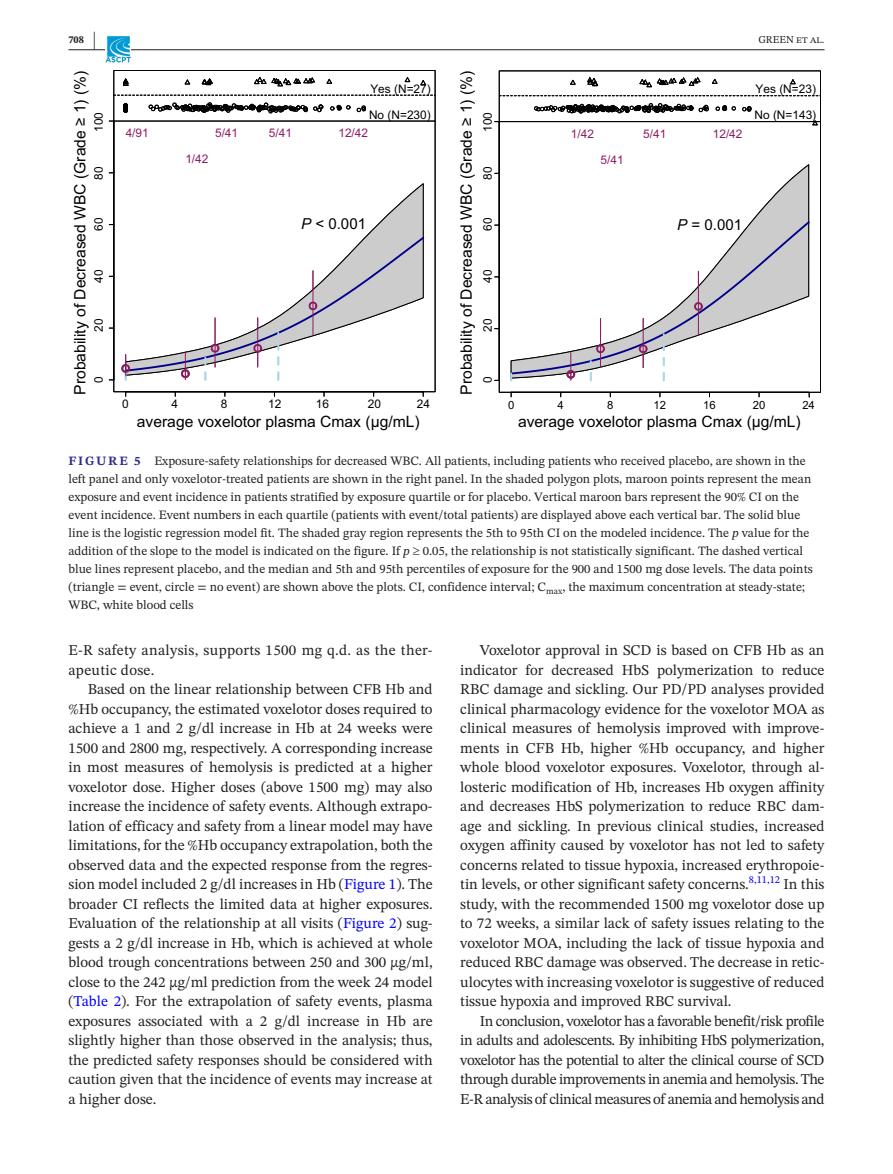
<style>
.page{position:relative;width:893px;height:1174px;background:#fff}
.page>*{position:absolute;margin:0;border:0;box-sizing:border-box;transform-origin:0 0}
.t1{font:15.6px "Arial";color:#000}
.t2{font:15.15px "Arial";color:#000}
.t3{font:15px/19.5px "STIX Two Text";color:#231f20;text-align:justify}
.t4{font:15px/19.5px "STIX Two Text";letter-spacing:.02em;color:#231f20}
.t5{font:12.75px/18px "STIX Two Text";color:#231f20}
.t6{font:11.85px/25.8px "Arial";color:#000}
.t7{font:11.85px "Arial";color:#8b1c62}
.t8{font:11.25px "Arial";color:#000}
.t9{font:10.5px "STIX Two Text";color:#231f20}
.t10{font:700 10.5px "STIX Two Text";color:#231f20}
.s1{font-size:21px}
.s2{font-size:15.15px}
.s3{font-style:italic}
.s4{font-weight:700;color:#2c2d8c}
.s5{color:#00f}
</style>
<div class="page">
<hr style="left:68px;top:49px;width:756px;height:1px;background:#231f20">
<img style="left:105px;top:37px;width:26px;height:25px">
<svg style="left:109px;top:70px;width:327px;height:327px"></svg>
<div style="left:114px;top:70px;width:321px;height:322px;border:1px solid #000"></div>
<svg style="left:125px;top:183px;width:299px;height:52px"></svg>
<hr style="left:114px;top:121px;width:321px;height:1px;background:#000">
<svg style="left:114px;top:77px;width:321px;height:36px"></svg>
<svg style="left:120px;top:235px;width:306px;height:145px"></svg>
<hr style="left:215px;top:318px;width:1px;height:49px;background:#8b1c62">
<hr style="left:257px;top:318px;width:1px;height:49px;background:#8b1c62">
<hr style="left:312px;top:271px;width:1px;height:64px;background:#8b1c62">
<svg style="left:494px;top:70px;width:327px;height:323px"></svg>
<svg style="left:511px;top:164px;width:298px;height:214px"></svg>
<svg style="left:509px;top:220px;width:302px;height:155px"></svg>
<svg style="left:499px;top:77px;width:321px;height:48px"></svg>
<svg style="left:510px;top:373px;width:2px;height:7px"></svg>
<svg style="left:565px;top:302px;width:139px;height:78px"></svg>
<hr style="left:600px;top:318px;width:1px;height:49px;background:#8b1c62">
<hr style="left:643px;top:318px;width:1px;height:49px;background:#8b1c62">
<hr style="left:698px;top:271px;width:1px;height:64px;background:#8b1c62">
<p class="t10" style="left:68px;top:32px;width:29px">708 <span class="s1">|</span></p>
<p class="t9" style="left:758px;top:32px;width:68px">GREEN et al.</p>
<p class="t1" style="left:70px;top:394px;width:325px;rotate:-90deg">Probability of Decreased WBC (Grade <span class="s2">≥</span> 1) (%)</p>
<p class="t6" style="left:86px;top:132px;width:21px;rotate:-90deg">100</p>
<p class="t6" style="left:86px;top:180px;width:15px;rotate:-90deg">80</p>
<p class="t6" style="left:86px;top:231px;width:15px;rotate:-90deg">60</p>
<p class="t6" style="left:86px;top:283px;width:15px;rotate:-90deg">40</p>
<p class="t6" style="left:86px;top:332px;width:15px;rotate:-90deg">20</p>
<p class="t6" style="left:86px;top:383px;width:8px;rotate:-90deg">0</p>
<p class="t7" style="left:126px;top:125px;width:25px">4/91</p>
<p class="t6" style="left:369px;top:76px;width:63px">Yes (N=27)<br>No (N=230)</p>
<p class="t7" style="left:215px;top:125px;width:25px">5/41</p>
<p class="t7" style="left:269px;top:125px;width:25px">5/41</p>
<p class="t7" style="left:338px;top:125px;width:31px">12/42</p>
<p class="t7" style="left:185px;top:151px;width:25px">1/42</p>
<p class="t2" style="left:301px;top:214px;width:66px"><span class="s3">P</span> &lt; 0.001</p>
<p class="t1" style="left:456px;top:394px;width:325px;rotate:-90deg">Probability of Decreased WBC (Grade <span class="s2">≥</span> 1) (%)</p>
<p class="t6" style="left:475px;top:132px;width:21px;rotate:-90deg">100</p>
<p class="t6" style="left:475px;top:180px;width:15px;rotate:-90deg">80</p>
<p class="t6" style="left:475px;top:231px;width:15px;rotate:-90deg">60</p>
<p class="t6" style="left:475px;top:283px;width:15px;rotate:-90deg">40</p>
<p class="t6" style="left:475px;top:332px;width:15px;rotate:-90deg">20</p>
<p class="t6" style="left:475px;top:383px;width:8px;rotate:-90deg">0</p>
<p class="t7" style="left:571px;top:126px;width:25px">1/42</p>
<p class="t7" style="left:600px;top:152px;width:25px">5/41</p>
<p class="t7" style="left:643px;top:126px;width:25px">5/41</p>
<p class="t7" style="left:713px;top:126px;width:31px">12/42</p>
<p class="t6" style="left:754px;top:76px;width:63px">Yes (N=23)<br>No (N=143)</p>
<p class="t2" style="left:677px;top:214px;width:66px"><span class="s3">P</span> = 0.001</p>
<p class="t6" style="left:122px;top:391px;width:8px">0</p>
<p class="t6" style="left:171px;top:391px;width:8px">4</p>
<p class="t6" style="left:221px;top:391px;width:8px">8</p>
<p class="t6" style="left:268px;top:391px;width:15px">12</p>
<p class="t6" style="left:316px;top:391px;width:15px">16</p>
<p class="t6" style="left:368px;top:391px;width:15px">20</p>
<p class="t6" style="left:417px;top:391px;width:15px">24</p>
<p class="t8" style="left:508px;top:397px;width:8px">0</p>
<p class="t8" style="left:558px;top:397px;width:8px">4</p>
<p class="t8" style="left:607px;top:397px;width:8px">8</p>
<p class="t8" style="left:654px;top:397px;width:14px">12</p>
<p class="t8" style="left:703px;top:397px;width:14px">16</p>
<p class="t8" style="left:753px;top:397px;width:14px">20</p>
<p class="t8" style="left:802px;top:397px;width:14px">24</p>
<p class="t1" style="left:137px;top:411px;width:284px">average voxelotor plasma Cmax (µg/mL)</p>
<p class="t1" style="left:518px;top:411px;width:284px">average voxelotor plasma Cmax (µg/mL)</p>
<p class="t5" style="left:68px;top:451px;width:746px"><span class="s4">FIGURE 5</span> Exposure-safety relationships for decreased WBC. All patients, including patients who received placebo, are shown in the left panel and only voxelotor-treated patients are shown in the right panel. In the shaded polygon plots, maroon points represent the mean exposure and event incidence in patients stratified by exposure quartile or for placebo. Vertical maroon bars represent the 90% CI on the event incidence. Event numbers in each quartile (patients with event/total patients) are displayed above each vertical bar. The solid blue line is the logistic regression model fit. The shaded gray region represents the 5th to 95th CI on the modeled incidence. The <span class="s3">p</span> value for the addition of the slope to the model is indicated on the figure. If <span class="s3">p</span> ≥ 0.05, the relationship is not statistically significant. The dashed vertical blue lines represent placebo, and the median and 5th and 95th percentiles of exposure for the 900 and 1500 mg dose levels. The data points (triangle = event, circle = no event) are shown above the plots. CI, confidence interval; C<sub>max</sub>, the maximum concentration at steady-state; WBC, white blood cells</p>
<p class="t4" style="left:68px;top:640px;width:366px">E-R safety analysis, supports 1500 mg q.d. as the ther&shy;apeutic dose.</p>
<p class="t3" style="left:68px;top:679px;width:366px;text-indent:20px">Based on the linear relationship between CFB Hb and %Hb occupancy, the estimated voxelotor doses required to achieve a 1 and 2 g/dl increase in Hb at 24 weeks were 1500 and 2800 mg, respectively. A corresponding increase in most measures of hemolysis is predicted at a higher voxelotor dose. Higher doses (above 1500 mg) may also increase the incidence of safety events. Although extrapo&shy;lation of efficacy and safety from a linear model may have limitations, for the %Hb occupancy extrapolation, both the observed data and the expected response from the regres&shy;sion model included 2 g/dl increases in Hb (<span class="s5">Figure 1</span>). The broader CI reflects the limited data at higher exposures.<br>Evaluation of the relationship at all visits (<span class="s5">Figure 2</span>) sug&shy;gests a 2 g/dl increase in Hb, which is achieved at whole blood trough concentrations between 250 and 300 µg/ml, close to the 242 µg/ml prediction from the week 24 model (<span class="s5">Table 2</span>). For the extrapolation of safety events, plasma exposures associated with a 2 g/dl increase in Hb are slightly higher than those observed in the analysis; thus, the predicted safety responses should be considered with caution given that the incidence of events may increase at a higher dose.</p>
<p class="t3" style="left:460px;top:640px;width:366px;text-indent:20px">Voxelotor approval in SCD is based on CFB Hb as an indicator for decreased HbS polymerization to reduce RBC damage and sickling. Our PD/PD analyses provided clinical pharmacology evidence for the voxelotor MOA as clinical measures of hemolysis improved with improve&shy;ments in CFB Hb, higher %Hb occupancy, and higher whole blood voxelotor exposures. Voxelotor, through al&shy;losteric modification of Hb, increases Hb oxygen affinity and decreases HbS polymerization to reduce RBC dam&shy;age and sickling. In previous clinical studies, increased oxygen affinity caused by voxelotor has not led to safety concerns related to tissue hypoxia, increased erythropoie&shy;tin levels, or other significant safety concerns.<sup>8,11,12</sup> In this study, with the recommended 1500 mg voxelotor dose up to 72 weeks, a similar lack of safety issues relating to the voxelotor MOA, including the lack of tissue hypoxia and reduced RBC damage was observed. The decrease in retic&shy;ulocytes with increasing voxelotor is suggestive of reduced tissue hypoxia and improved RBC survival.</p>
<p class="t3" style="left:460px;top:1011px;width:366px;text-indent:19px">In conclusion, voxelotor has a favorable benefit/risk profile in adults and adolescents. By inhibiting HbS polymerization, voxelotor has the potential to alter the clinical course of SCD through durable improvements in anemia and hemolysis. The E-R analysis of clinical measures of anemia and hemolysis and</p>
</div>
